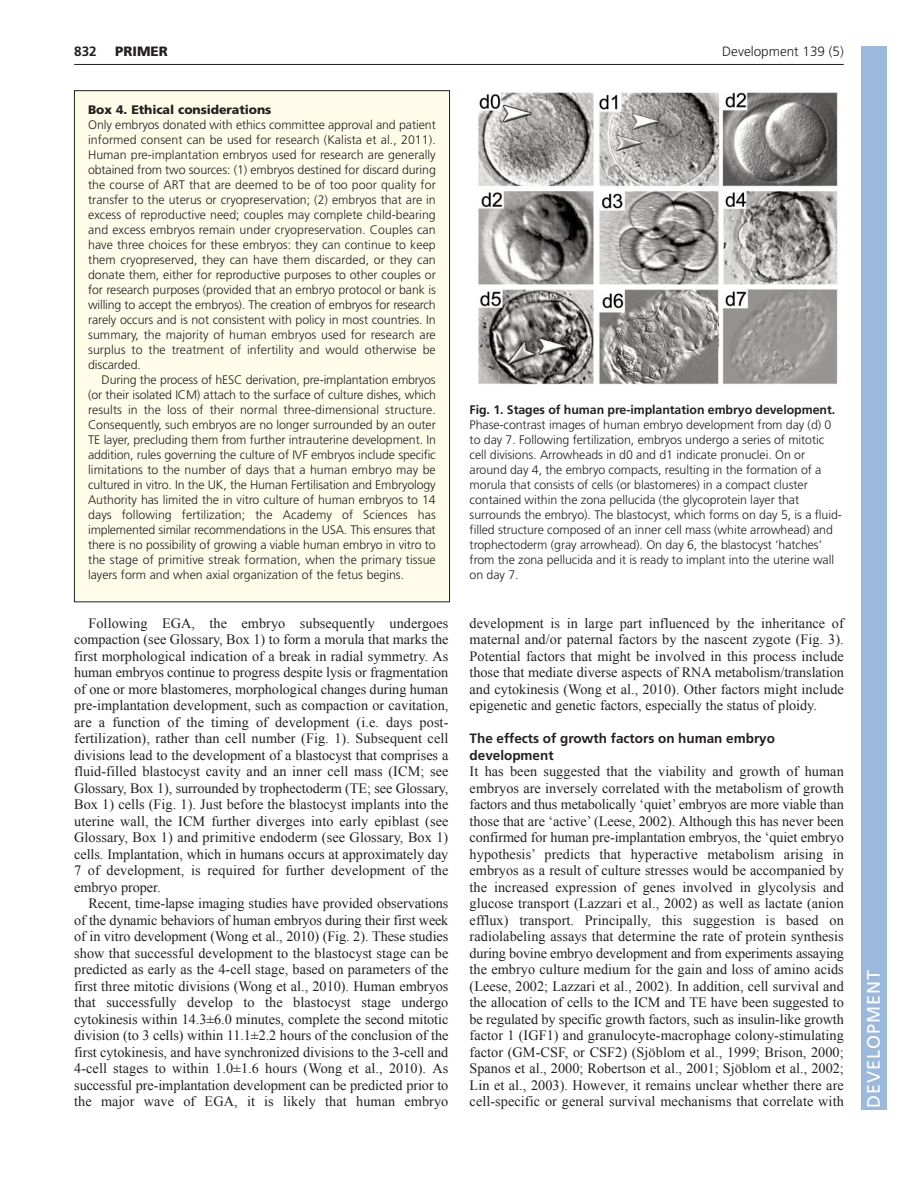
<style>
.page{position:relative;width:918px;height:1188px;background:#fff}
.page>*{position:absolute;margin:0;border:0;box-sizing:border-box;transform-origin:0 0}
.t1{font:18px "Frutiger LT Std";letter-spacing:.055em;color:#fff}
.t2{font:14.25px/16.5px "Times New Roman";letter-spacing:.005em;color:#231f20;text-align:justify}
.t3{font:700 13.5px/16.5px "Frutiger LT Std";color:#231f20}
.t4{font:300 13.5px "Frutiger LT Std";color:#231f20}
.t5{font:900 13.5px "Frutiger LT Std";color:#231f20}
.t6{font:300 12.3px/15px "Frutiger LT Std";letter-spacing:-.005em;color:#231f20;text-align:justify}
.t7{font:700 12.3px "Frutiger LT Std";letter-spacing:-.005em;color:#231f20}
.t8{font:900 12.3px "Frutiger LT Std";letter-spacing:-.005em;color:#231f20}
</style>
<div class="page">
<hr style="left:74px;top:64px;width:770px;height:1px;background:#231f20">
<img style="left:478px;top:92px;width:360px;height:293px">
<div style="left:74px;top:91px;width:376px;height:511px;background:#fffde9"></div>
<div style="left:861px;top:46px;width:25px;height:1064px;background:#9cb9db"></div>
<p class="t3" style="left:74px;top:44px;width:24px">832</p>
<p class="t5" style="left:115px;top:46px;width:54px">PRIMER</p>
<p class="t4" style="left:722px;top:46px;width:123px">Development 139 (5)</p>
<p class="t8" style="left:88px;top:104px;width:185px">Box 4. Ethical considerations</p>
<p class="t6" style="left:88px;top:118px;width:349px">Only embryos donated with ethics committee approval and patient informed consent can be used for research (Kalista et al., 2011).<br>Human pre-implantation embryos used for research are generally obtained from two sources: (1) embryos destined for discard during the course of ART that are deemed to be of too poor quality for transfer to the uterus or cryopreservation; (2) embryos that are in excess of reproductive need; couples may complete child-bearing and excess embryos remain under cryopreservation. Couples can have three choices for these embryos: they can continue to keep them cryopreserved, they can have them discarded, or they can donate them, either for reproductive purposes to other couples or for research purposes (provided that an embryo protocol or bank is willing to accept the embryos). The creation of embryos for research rarely occurs and is not consistent with policy in most countries. In summary, the majority of human embryos used for research are surplus to the treatment of infertility and would otherwise be discarded.</p>
<p class="t6" style="left:88px;top:373px;width:349px;text-indent:14px">During the process of hESC derivation, pre-implantation embryos (or their isolated ICM) attach to the surface of culture dishes, which results in the loss of their normal three-dimensional structure.<br>Consequently, such embryos are no longer surrounded by an outer TE layer, precluding them from further intrauterine development. In addition, rules governing the culture of IVF embryos include specific limitations to the number of days that a human embryo may be cultured in vitro. In the UK, the Human Fertilisation and Embryology Authority has limited the in vitro culture of human embryos to 14 days following fertilization; the Academy of Sciences has implemented similar recommendations in the USA. This ensures that there is no possibility of growing a viable human embryo in vitro to the stage of primitive streak formation, when the primary tissue layers form and when axial organization of the fetus begins.</p>
<p class="t2" style="left:74px;top:615px;width:376px;text-indent:14px">Following EGA, the embryo subsequently undergoes compaction (see Glossary, Box 1) to form a morula that marks the first morphological indication of a break in radial symmetry. As human embryos continue to progress despite lysis or fragmentation of one or more blastomeres, morphological changes during human pre-implantation development, such as compaction or cavitation, are a function of the timing of development (i.e. days post&shy;fertilization), rather than cell number (Fig. 1). Subsequent cell divisions lead to the development of a blastocyst that comprises a fluid-filled blastocyst cavity and an inner cell mass (ICM; see Glossary, Box 1), surrounded by trophectoderm (TE; see Glossary, Box 1) cells (Fig. 1). Just before the blastocyst implants into the uterine wall, the ICM further diverges into early epiblast (see Glossary, Box 1) and primitive endoderm (see Glossary, Box 1) cells. Implantation, which in humans occurs at approximately day 7 of development, is required for further development of the embryo proper.</p>
<p class="t2" style="left:74px;top:895px;width:376px;text-indent:14px">Recent, time-lapse imaging studies have provided observations of the dynamic behaviors of human embryos during their first week of in vitro development (Wong et al., 2010) (Fig. 2). These studies show that successful development to the blastocyst stage can be predicted as early as the 4-cell stage, based on parameters of the first three mitotic divisions (Wong et al., 2010). Human embryos that successfully develop to the blastocyst stage undergo cytokinesis within 14.3±6.0 minutes, complete the second mitotic division (to 3 cells) within 11.1±2.2 hours of the conclusion of the first cytokinesis, and have synchronized divisions to the 3-cell and 4-cell stages to within 1.0±1.6 hours (Wong et al., 2010). As successful pre-implantation development can be predicted prior to the major wave of EGA, it is likely that human embryo</p>
<p class="t7" style="left:470px;top:404px;width:367px">Fig. 1. Stages of human pre-implantation embryo development.</p>
<p class="t6" style="left:470px;top:418px;width:374px;text-align:left">Phase-contrast images of human embryo development from day (d) 0 to day 7. Following fertilization, embryos undergo a series of mitotic cell divisions. Arrowheads in d0 and d1 indicate pronuclei. On or around day 4, the embryo compacts, resulting in the formation of a morula that consists of cells (or blastomeres) in a compact cluster contained within the zona pellucida (the glycoprotein layer that surrounds the embryo). The blastocyst, which forms on day 5, is a fluid&shy;filled structure composed of an inner cell mass (white arrowhead) and trophectoderm (gray arrowhead). On day 6, the blastocyst ‘hatches’ from the zona pellucida and it is ready to implant into the uterine wall on day 7.</p>
<p class="t2" style="left:470px;top:615px;width:376px">development is in large part influenced by the inheritance of maternal and/or paternal factors by the nascent zygote (Fig. 3).<br>Potential factors that might be involved in this process include those that mediate diverse aspects of RNA metabolism/translation and cytokinesis (Wong et al., 2010). Other factors might include epigenetic and genetic factors, especially the status of ploidy.</p>
<p class="t3" style="left:470px;top:731px;width:307px">The effects of growth factors on human embryo development</p>
<p class="t2" style="left:470px;top:763px;width:376px">It has been suggested that the viability and growth of human embryos are inversely correlated with the metabolism of growth factors and thus metabolically ‘quiet’ embryos are more viable than those that are ‘active’ (Leese, 2002). Although this has never been confirmed for human pre-implantation embryos, the ‘quiet embryo hypothesis’ predicts that hyperactive metabolism arising in embryos as a result of culture stresses would be accompanied by the increased expression of genes involved in glycolysis and glucose transport (Lazzari et al., 2002) as well as lactate (anion efflux) transport. Principally, this suggestion is based on radiolabeling assays that determine the rate of protein synthesis during bovine embryo development and from experiments assaying the embryo culture medium for the gain and loss of amino acids (Leese, 2002; Lazzari et al., 2002). In addition, cell survival and the allocation of cells to the ICM and TE have been suggested to be regulated by specific growth factors, such as insulin-like growth factor 1 (IGF1) and granulocyte-macrophage colony-stimulating factor (GM-CSF, or CSF2) (Sjöblom et al., 1999; Brison, 2000; Spanos et al., 2000; Robertson et al., 2001; Sjöblom et al., 2002; Lin et al., 2003). However, it remains unclear whether there are cell-specific or general survival mechanisms that correlate with</p>
<p class="t1" style="left:863px;top:1108px;width:140px;rotate:-90deg">DEVELOPMENT</p>
</div>
